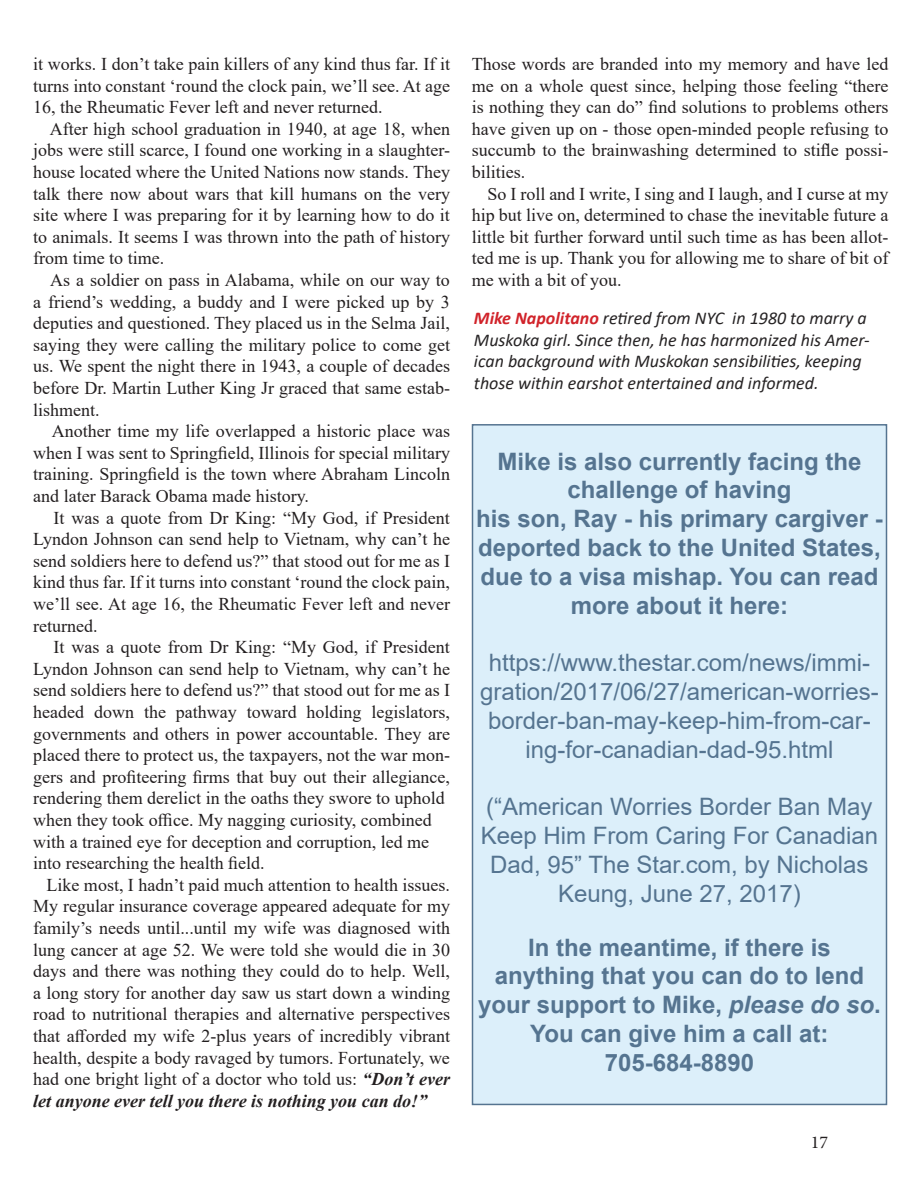
<style>
.page{position:relative;width:918px;height:1188px;background:#fff}
.page>*{position:absolute;margin:0;border:0;box-sizing:border-box;transform-origin:0 0}
.t1{font:700 24px/28.8px "Arial";color:#557490;text-align:center}
.t2{font:24px/28.8px "Arial";color:#557490;text-align:center}
.t3{font:18px/21.6px "Times New Roman";color:#231f20;text-align:justify}
.t4{font:italic 18px/21.6px "Calibri";color:#262324}
.t5{font:18px "Minion Pro";color:#231f20}
.s1{font-weight:700;font-style:italic}
.s2{font-weight:700;color:#d1232a}
.s3{font-style:italic}
</style>
<div class="page">
<div style="left:472px;top:425px;width:414px;height:679px;background:#dceffa"></div>
<div style="left:472px;top:424px;width:415px;height:681px;border:2px solid #557490"></div>
<p class="t3" style="left:33px;top:53px;width:418px">it works. I don’t take pain killers of any kind thus far. If it turns into constant ‘round the clock pain, we’ll see. At age 16, the Rheumatic Fever left and never returned.</p>
<p class="t3" style="left:33px;top:117px;width:418px;text-indent:16px">After high school graduation in 1940, at age 18, when jobs were still scarce, I found one working in a slaughter&shy;house located where the United Nations now stands. They talk there now about wars that kill humans on the very site where I was preparing for it by learning how to do it to animals. It seems I was thrown into the path of history from time to time.</p>
<p class="t3" style="left:33px;top:269px;width:418px;text-indent:17px">As a soldier on pass in Alabama, while on our way to a friend’s wedding, a buddy and I were picked up by 3 deputies and questioned. They placed us in the Selma Jail, saying they were calling the military police to come get us. We spent the night there in 1943, a couple of decades before Dr. Martin Luther King Jr graced that same estab&shy;lishment.</p>
<p class="t3" style="left:33px;top:420px;width:418px;text-indent:19px">Another time my life overlapped a historic place was when I was sent to Springfield, Illinois for special military training. Springfield is the town where Abraham Lincoln and later Barack Obama made history.</p>
<p class="t3" style="left:33px;top:506px;width:418px;text-indent:20px">It was a quote from Dr King: “My God, if President Lyndon Johnson can send help to Vietnam, why can’t he send soldiers here to defend us?” that stood out for me as I kind thus far. If it turns into constant ‘round the clock pain, we’ll see. At age 16, the Rheumatic Fever left and never returned.</p>
<p class="t3" style="left:33px;top:636px;width:418px;text-align:left;text-indent:20px">It was a quote from Dr King: “My God, if President Lyndon Johnson can send help to Vietnam, why can’t he send soldiers here to defend us?” that stood out for me as I headed down the pathway toward holding legislators, governments and others in power accountable. They are placed there to protect us, the taxpayers, not the war mon&shy;gers and profiteering firms that buy out their allegiance, rendering them derelict in the oaths they swore to uphold when they took office. My nagging curiosity, combined with a trained eye for deception and corruption, led me into researching the health field.</p>
<p class="t3" style="left:33px;top:873px;width:418px;text-indent:13px">Like most, I hadn’t paid much attention to health issues.<br>My regular insurance coverage appeared adequate for my family’s needs until...until my wife was diagnosed with lung cancer at age 52. We were told she would die in 30 days and there was nothing they could do to help. Well, a long story for another day saw us start down a winding road to nutritional therapies and alternative perspectives that afforded my wife 2-plus years of incredibly vibrant health, despite a body ravaged by tumors. Fortunately, we had one bright light of a doctor who told us: <span class="s1">“Don’t ever let anyone ever tell you there is nothing you can do!”</span></p>
<p class="t3" style="left:472px;top:53px;width:418px">Those words are branded into my memory and have led me on a whole quest since, helping those feeling “there is nothing they can do” find solutions to problems others have given up on - those open-minded people refusing to succumb to the brainwashing determined to stifle possi&shy;bilities.</p>
<p class="t3" style="left:472px;top:182px;width:418px;text-indent:16px">So I roll and I write, I sing and I laugh, and I curse at my hip but live on, determined to chase the inevitable future a little bit further forward until such time as has been allot&shy;ted me is up. Thank you for allowing me to share of bit of me with a bit of you.</p>
<p class="t4" style="left:474px;top:307px;width:397px"><span class="s2">Mike Napolitano</span> retired from NYC in 1980 to marry a Muskoka girl. Since then, he has harmonized his Amer&shy;ican background with Muskokan sensibilities, keeping those within earshot entertained and informed.</p>
<h1 class="t1" style="left:476px;top:447px;width:408px">Mike is also currently facing the challenge of having<br>his son, Ray - his primary cargiver - deported back to the United States, due to a visa mishap. You can read more about it here:</h1>
<h1 class="t2" style="left:480px;top:648px;width:400px">https://www.thestar.com/news/immi&shy;gration/2017/06/27/american-worries&shy;border-ban-may-keep-him-from-car&shy;ing-for-canadian-dad-95.html</h1>
<h1 class="t2" style="left:481px;top:792px;width:399px">(“American Worries Border Ban May<br>Keep Him From Caring For Canadian<br>Dad, 95” The Star.com, by Nicholas<br>Keung, June 27, 2017)</h1>
<h1 class="t1" style="left:478px;top:933px;width:404px">In the meantime, if there is anything that you can do to lend your support to Mike, <span class="s3">please do so</span>.<br>You can give him a call at:<br>705-684-8890</h1>
<p class="t5" style="left:811px;top:1130px;width:19px">17</p>
</div>
